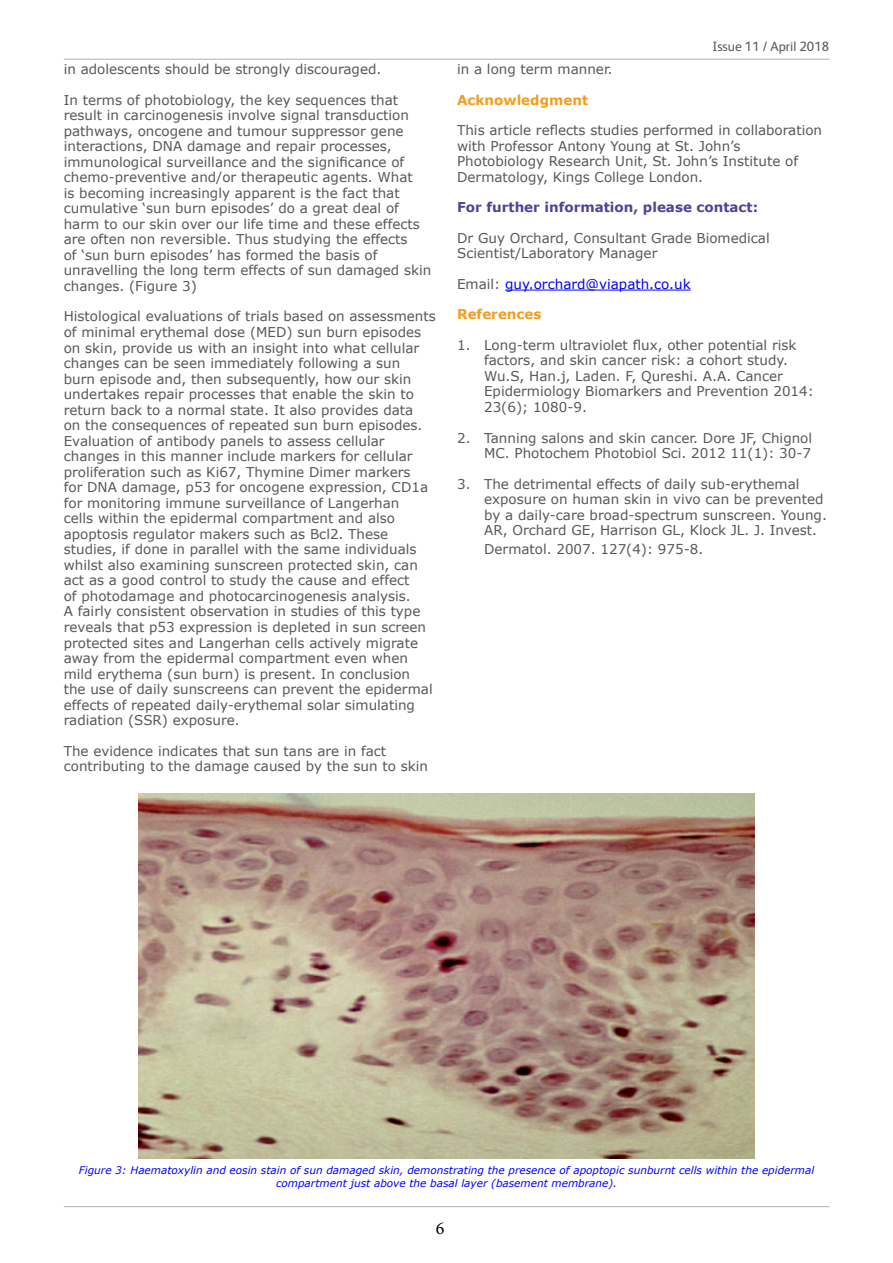
<style>
.page{position:relative;width:893px;height:1263px;background:#fff}
.page>*{position:absolute;margin:0;border:0;box-sizing:border-box;transform-origin:0 0}
.t1{font:18px "Minion Pro";color:#000}
.t2{font:13.5px/15.6px "Verdana";color:#575756}
.t3{font:700 13.5px "Verdana";color:#544193}
.t4{font:13.5px "Verdana";color:#00f}
.t5{font:700 13.5px "Verdana";color:#f59c1e}
.t6{font:13.5px "FS Albert";color:#575756}
.t7{font:italic 10.5px/12.6px "Verdana";color:#00f;text-align:center}
.s1{color:#575756}
</style>
<div class="page">
<img style="left:138px;top:793px;width:617px;height:366px">
<hr style="left:64px;top:59px;width:765px;height:1px;background:#b3b2b2">
<hr style="left:64px;top:1206px;width:765px;height:1px;background:#b3b2b2">
<hr style="left:505px;top:290px;width:186px;height:1px;background:#00f">
<p class="t2" style="left:64px;top:61px;width:319px">in adolescents should be strongly discouraged.</p>
<p class="t2" style="left:64px;top:92px;width:369px">In terms of photobiology, the key sequences that result in carcinogenesis involve signal transduction pathways, oncogene and tumour suppressor gene interactions, DNA damage and repair processes, immunological surveillance and the significance of chemo-preventive and/or therapeutic agents. What<br>is becoming increasingly apparent is the fact that cumulative ‘sun burn episodes’ do a great deal of harm to our skin over our life time and these effects are often non reversible. Thus studying the effects<br>of ‘sun burn episodes’ has formed the basis of unravelling the long term effects of sun damaged skin changes. (Figure 3)</p>
<p class="t2" style="left:64px;top:309px;width:374px">Histological evaluations of trials based on assessments of minimal erythemal dose (MED) sun burn episodes on skin, provide us with an insight into what cellular changes can be seen immediately following a sun<br>burn episode and, then subsequently, how our skin undertakes repair processes that enable the skin to return back to a normal state. It also provides data<br>on the consequences of repeated sun burn episodes.<br>Evaluation of antibody panels to assess cellular changes in this manner include markers for cellular proliferation such as Ki67, Thymine Dimer markers<br>for DNA damage, p53 for oncogene expression, CD1a for monitoring immune surveillance of Langerhan<br>cells within the epidermal compartment and also apoptosis regulator makers such as Bcl2. These studies, if done in parallel with the same individuals whilst also examining sunscreen protected skin, can act as a good control to study the cause and effect<br>of photodamage and photocarcinogenesis analysis.<br>A fairly consistent observation in studies of this type reveals that p53 expression is depleted in sun screen protected sites and Langerhan cells actively migrate away from the epidermal compartment even when mild erythema (sun burn) is present. In conclusion<br>the use of daily sunscreens can prevent the epidermal effects of repeated daily-erythemal solar simulating radiation (SSR) exposure.</p>
<p class="t2" style="left:64px;top:743px;width:366px">The evidence indicates that sun tans are in fact contributing to the damage caused by the sun to skin</p>
<p class="t6" style="left:712px;top:39px;width:118px">Issue 11 / April 2018</p>
<p class="t2" style="left:457px;top:61px;width:157px">in a long term manner.</p>
<p class="t5" style="left:457px;top:90px;width:133px">Acknowledgment</p>
<p class="t2" style="left:457px;top:122px;width:367px">This article reflects studies performed in collaboration with Professor Antony Young at St. John’s Photobiology Research Unit, St. John’s Institute of Dermatology, Kings College London.</p>
<p class="t3" style="left:457px;top:198px;width:302px">For further information, please contact:</p>
<p class="t2" style="left:457px;top:230px;width:314px">Dr Guy Orchard, Consultant Grade Biomedical<br>Scientist/Laboratory Manager</p>
<p class="t4" style="left:457px;top:275px;width:235px"><span class="s1">Email:</span> guy.orchard@viapath.co.uk</p>
<p class="t5" style="left:457px;top:305px;width:86px">References</p>
<p class="t2" style="left:484px;top:337px;width:331px;text-indent:-27px">1. Long-term ultraviolet flux, other potential risk factors, and skin cancer risk: a cohort study.<br>Wu.S, Han.j, Laden. F, Qureshi. A.A. Cancer Epidermiology Biomarkers and Prevention 2014:<br>23(6); 1080-9.</p>
<p class="t2" style="left:457px;top:430px;width:357px;text-align:right">2. Tanning salons and skin cancer. Dore JF, Chignol<br>MC. Photochem Photobiol Sci. 2012 11(1): 30-7</p>
<p class="t2" style="left:484px;top:476px;width:344px;text-indent:-27px">3. The detrimental effects of daily sub-erythemal exposure on human skin in vivo can be prevented by a daily-care broad-spectrum sunscreen. Young.<br>AR, Orchard GE, Harrison GL, Klock JL. J. Invest.</p>
<p class="t2" style="left:484px;top:541px;width:221px">Dermatol. 2007. 127(4): 975-8.</p>
<p class="t7" style="left:79px;top:1164px;width:737px">Figure 3: Haematoxylin and eosin stain of sun damaged skin, demonstrating the presence of apoptopic sunburnt cells within the epidermal compartment just above the basal layer (basement membrane).</p>
<h1 class="t1" style="left:436px;top:1216px;width:10px">6</h1>
</div>
